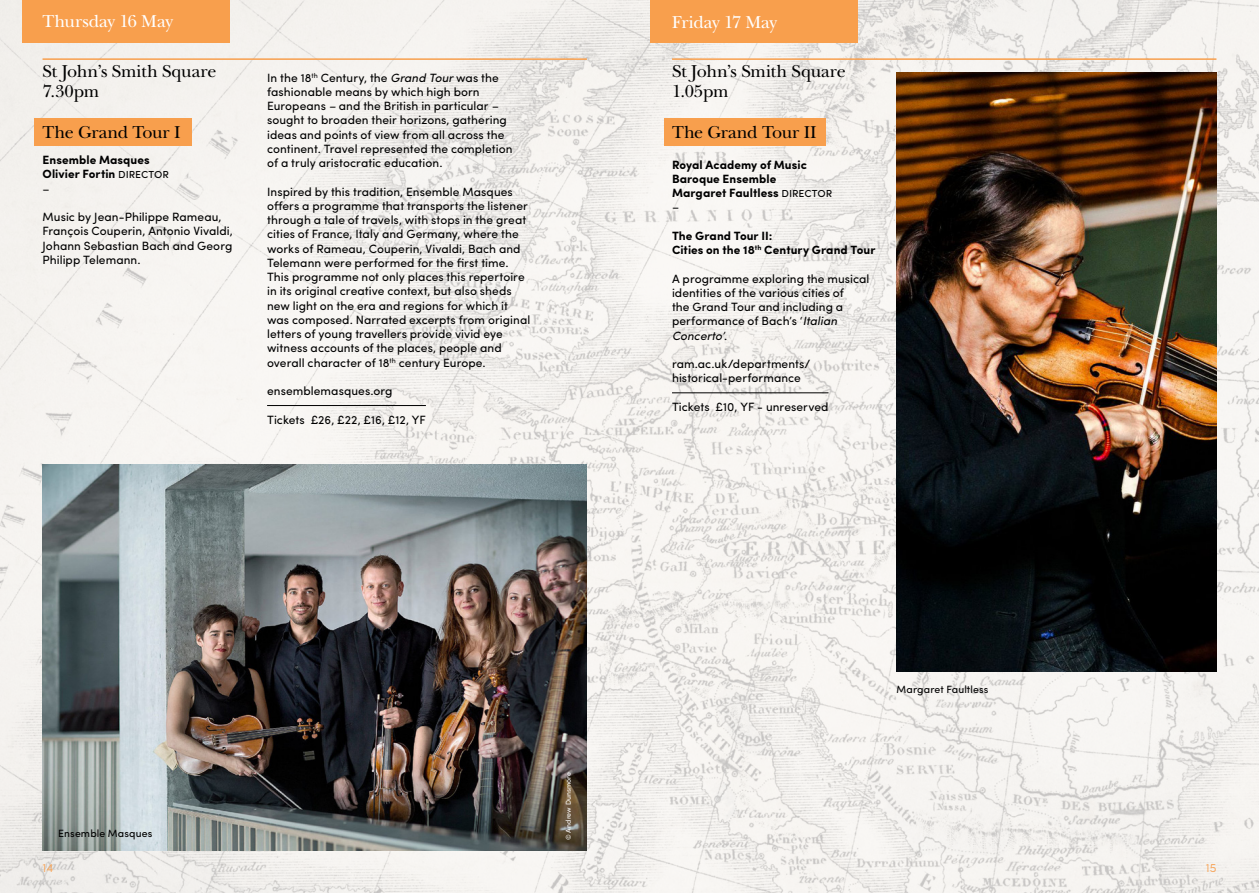
<style>
.page{position:relative;width:1259px;height:893px;background:#fff}
.page>*{position:absolute;margin:0;border:0;box-sizing:border-box;transform-origin:0 0}
.t1{font:18px "New Baskerville";letter-spacing:-.005em;color:#000}
.t2{font:18px "New Baskerville";letter-spacing:-.015em;color:#fff}
.t3{font:12px/14.2px "Sofia Pro";letter-spacing:.005em;color:#000}
.t4{font:700 12px/13.8px "Sofia Pro";letter-spacing:.005em;color:#000}
.t5{font:300 12px "Sofia Pro";color:#f89f4d}
.t6{font:10.5px "Sofia Pro";letter-spacing:.01em;color:#000}
.t7{font:7.05px "Sofia Pro";color:#fff}
.s1{font-weight:400}
.s2{font-style:italic}
</style>
<div class="page">
<img style="left:0;top:0;width:1259px;height:893px">
<div style="left:35px;top:118px;width:157px;height:27px;background:#f89f4d"></div>
<div style="left:22px;top:0;width:207px;height:43px;background:#f89f4d"></div>
<hr style="left:43px;top:58px;width:544px;height:2px;background:#f89f4d">
<hr style="left:267px;top:405px;width:159px;height:1px;background:#000">
<div style="left:664px;top:118px;width:161px;height:27px;background:#f89f4d"></div>
<hr style="left:672px;top:58px;width:544px;height:2px;background:#f89f4d">
<div style="left:651px;top:0;width:207px;height:43px;background:#f89f4d"></div>
<hr style="left:672px;top:393px;width:156px;height:1px;background:#000">
<img style="left:896px;top:73px;width:320px;height:599px">
<img style="left:43px;top:464px;width:544px;height:386px">
<p class="t2" style="left:43px;top:10px;width:132px">Thursday 16 May</p>
<p class="t2" style="left:672px;top:12px;width:106px">Friday 17 May</p>
<p class="t1" style="left:43px;top:61px;width:175px">St John’s Smith Square</p>
<p class="t1" style="left:43px;top:81px;width:58px">7.30pm</p>
<p class="t1" style="left:43px;top:121px;width:140px">The Grand Tour I</p>
<p class="t4" style="left:43px;top:152px;width:109px">Ensemble Masques</p>
<p class="t4" style="left:43px;top:166px;width:128px">Olivier Fortin <span class="s1">director</span></p>
<p class="t3" style="left:43px;top:180px;width:9px">–</p>
<p class="t3" style="left:43px;top:209px;width:192px">Music by Jean-Philippe Rameau,<br>François Couperin, Antonio Vivaldi,<br>Johann Sebastian Bach and Georg<br>Philipp Telemann.</p>
<p class="t3" style="left:267px;top:69px;width:247px">In the 18<sup>th</sup> Century, the <span class="s2">Grand Tour</span> was the fashionable means by which high born Europeans <span class="s2">–</span> and the British in particular <span class="s2">– </span>sought to broaden their horizons, gathering ideas and points of view from all across the continent. Travel represented the completion of a truly aristocratic education.</p>
<p class="t3" style="left:267px;top:183px;width:265px">Inspired by this tradition, Ensemble Masques offers a programme that transports the listener through a tale of travels, with stops in the great cities of France, Italy and Germany, where the works of Rameau, Couperin, Vivaldi, Bach and Telemann were performed for the first time.<br>This programme not only places this repertoire in its original creative context, but also sheds new light on the era and regions for which it was composed. Narrated excerpts from original letters of young travellers provide vivid eye witness accounts of the places, people and overall character of 18<sup>th</sup> century Europe.</p>
<p class="t3" style="left:267px;top:383px;width:127px">ensemblemasques.org</p>
<p class="t3" style="left:267px;top:411px;width:160px">Tickets £26, £22, £16, £12, YF</p>
<p class="t1" style="left:672px;top:61px;width:175px">St John’s Smith Square</p>
<p class="t1" style="left:672px;top:81px;width:58px">1.05pm</p>
<p class="t1" style="left:672px;top:121px;width:146px">The Grand Tour II</p>
<p class="t4" style="left:672px;top:157px;width:136px">Royal Academy of Music<br>Baroque Ensemble</p>
<p class="t4" style="left:672px;top:185px;width:162px">Margaret Faultless <span class="s1">director</span></p>
<p class="t3" style="left:672px;top:199px;width:9px">–</p>
<p class="t4" style="left:672px;top:228px;width:102px">The Grand Tour II:</p>
<p class="t4" style="left:672px;top:242px;width:205px">Cities on the 18<sup>th</sup> Century Grand Tour</p>
<p class="t3" style="left:672px;top:270px;width:199px">A programme exploring the musical identities of the various cities of<br>the Grand Tour and including a performance of Bach’s ‘<span class="s2">Italian<br>Concerto’</span>.</p>
<p class="t3" style="left:672px;top:356px;width:140px">ram.ac.uk/departments/ historical-performance</p>
<p class="t3" style="left:672px;top:399px;width:158px">Tickets £10, YF - unreserved</p>
<p class="t6" style="left:896px;top:682px;width:93px">Margaret Faultless</p>
<p class="t6" style="left:58px;top:826px;width:95px">Ensemble Masques</p>
<p class="t7" style="left:563px;top:840px;width:69px;rotate:-90deg">© Andrew Dunsmore</p>
<p class="t5" style="left:43px;top:859px;width:12px">14</p>
<p class="t5" style="left:1205px;top:859px;width:12px">15</p>
</div>
